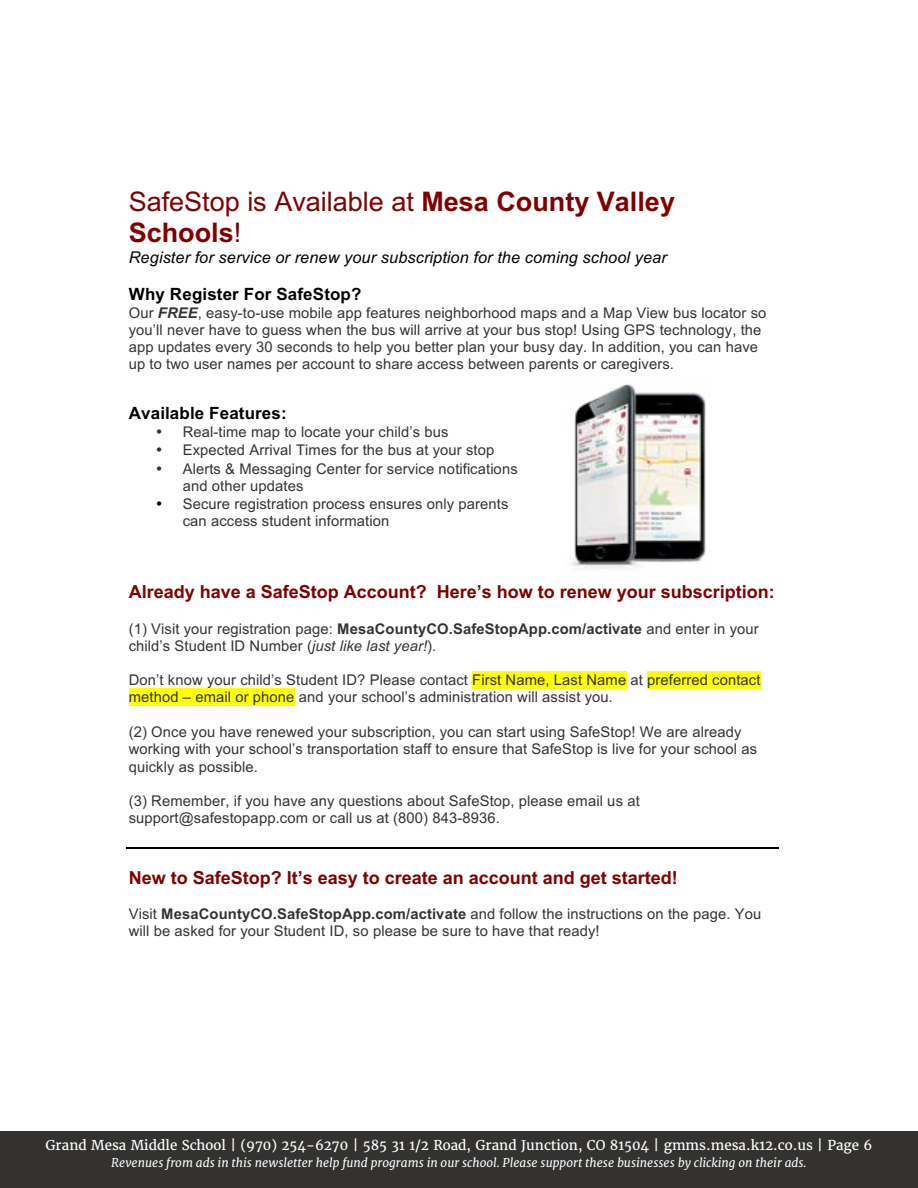
<style>
.page{position:relative;width:918px;height:1188px;background:#fff}
.page>*{position:absolute;margin:0;border:0;box-sizing:border-box;transform-origin:0 0}
.t1{font:700 27px/30.9px "Arial";color:#800000}
.t2{font:700 18px "Arial";color:#800000}
.t3{font:700 16.95px "Arial";letter-spacing:.01em;color:#000}
.t4{font:italic 16.2px "Arial";letter-spacing:.01em;color:#000}
.t5{font:14.7px/17.2px "Arial";letter-spacing:.01em;color:#333}
.t6{font:13.5px "Merriweather";color:#fff}
.t7{font:italic 12px "Merriweather";color:#fff}
.s1{font-weight:400}
.s2{font-weight:700;font-style:italic}
.s3{color:#000}
.s4{font-weight:700}
.s5{font-style:italic}
</style>
<div class="page">
<div style="left:0;top:1131px;width:918px;height:57px;background:#333231"></div>
<div style="left:472px;top:671px;width:155px;height:18px;background:#ff0"></div>
<div style="left:647px;top:671px;width:114px;height:18px;background:#ff0"></div>
<div style="left:129px;top:689px;width:166px;height:17px;background:#ff0"></div>
<hr style="left:127px;top:848px;width:652px;height:1px;background:#000">
<img style="left:571px;top:384px;width:135px;height:185px">
<h1 class="t1" style="left:129px;top:186px;width:548px"><span class="s1">SafeStop is Available at</span> Mesa County Valley<br>Schools<span class="s1">!</span></h1>
<p class="t4" style="left:129px;top:247px;width:540px">Register for service or renew your subscription for the coming school year</p>
<p class="t3" style="left:129px;top:282px;width:234px">Why Register For SafeStop?</p>
<p class="t5" style="left:129px;top:304px;width:639px">Our <span class="s2">FREE</span>, easy-to-use mobile app features neighborhood maps and a Map View bus locator so you’ll never have to guess when the bus will arrive at your bus stop! Using GPS technology, the app updates every 30 seconds to help you better plan your busy day. In addition, you can have up to two user names per account to share access between parents or caregivers.</p>
<p class="t3" style="left:129px;top:401px;width:160px">Available Features:</p>
<p class="t5" style="left:156px;top:423px;width:294px">• Real-time map to locate your child’s bus</p>
<p class="t5" style="left:156px;top:442px;width:340px">• Expected Arrival Times for the bus at your stop</p>
<p class="t5" style="left:183px;top:460px;width:337px;text-indent:-27px">• Alerts &amp; Messaging Center for service notifications and other updates</p>
<p class="t5" style="left:183px;top:495px;width:327px;text-indent:-27px"><span class="s3">•</span> Secure registration process ensures only parents can access student information</p>
<p class="t2" style="left:129px;top:579px;width:648px">Already have a SafeStop Account? Here’s how to renew your subscription:</p>
<p class="t5" style="left:129px;top:620px;width:632px">(1) Visit your registration page: <span class="s4">MesaCountyCO.SafeStopApp.com/activate</span> and enter in your child’s Student ID Number (<span class="s5">just like last year!</span>).</p>
<p class="t5" style="left:129px;top:671px;width:633px">Don’t know your child’s Student ID? Please contact First Name, Last Name at preferred contact method – email or phone and your school’s administration will assist you.</p>
<p class="t5" style="left:129px;top:723px;width:630px">(2) Once you have renewed your subscription, you can start using SafeStop! We are already working with your school’s transportation staff to ensure that SafeStop is live for your school as quickly as possible.</p>
<p class="t5" style="left:129px;top:792px;width:513px">(3) Remember, if you have any questions about SafeStop, please email us at support@safestopapp.com or call us at (800) 843-8936.</p>
<p class="t2" style="left:129px;top:865px;width:551px">New to SafeStop? It’s easy to create an account and get started!</p>
<p class="t5" style="left:129px;top:905px;width:634px">Visit <span class="s4">MesaCountyCO.SafeStopApp.com/activate</span> and follow the instructions on the page. You will be asked for your Student ID, so please be sure to have that ready!</p>
<p class="t6" style="left:46px;top:1137px;width:828px">Grand Mesa Middle School | (970) 254-6270 | 585 31 1/2 Road, Grand Junction, CO 81504 | gmms.mesa.k12.co.us | Page 6</p>
<p class="t7" style="left:111px;top:1155px;width:697px">Revenues from ads in this newsletter help fund programs in our school. Please support these businesses by clicking on their ads.</p>
</div>
